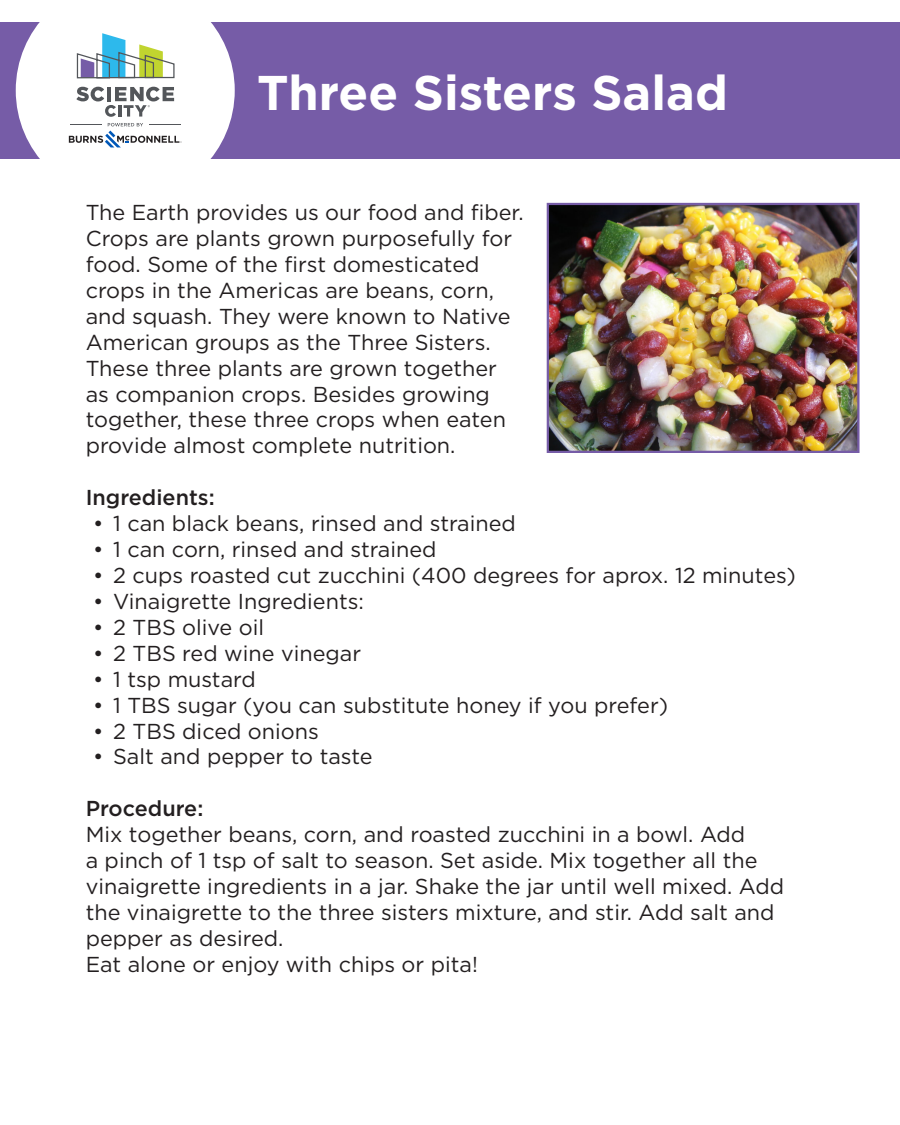
<style>
.page{position:relative;width:900px;height:1125px;background:#fff}
.page>*{position:absolute;margin:0;border:0;box-sizing:border-box;transform-origin:0 0}
.t1{font:700 48.68px "Gotham";color:#fff}
.t2{font:21.6px/26px "Gotham";color:#231f20}
.t3{font:500 21.6px "Gotham";color:#231f20}
</style>
<div class="page">
<div style="left:0;top:22px;width:900px;height:137px;background:#765ca7"></div>
<svg style="left:16px;top:22px;width:219px;height:137px;fill:#fff"></svg>
<svg style="left:69px;top:123px;width:113px;height:24px"></svg>
<hr style="left:70px;top:124px;width:32px;height:1px;background:#53565a">
<hr style="left:149px;top:124px;width:32px;height:1px;background:#53565a">
<svg style="left:76px;top:33px;width:99px;height:46px"></svg>
<svg style="left:76px;top:87px;width:98px;height:30px"></svg>
<img style="left:550px;top:206px;width:307px;height:244px">
<div style="left:547px;top:203px;width:313px;height:250px;border:2px solid #765ca7"></div>
<p class="t1" style="left:257px;top:60px;width:472px">Three Sisters Salad</p>
<p class="t2" style="left:86px;top:199px;width:439px">The Earth provides us our food and fiber.<br>Crops are plants grown purposefully for food. Some of the first domesticated crops in the Americas are beans, corn, and squash. They were known to Native American groups as the Three Sisters.<br>These three plants are grown together as companion crops. Besides growing together, these three crops when eaten provide almost complete nutrition.</p>
<p class="t3" style="left:86px;top:483px;width:131px">Ingredients:</p>
<p class="t2" style="left:93px;top:510px;width:424px">• 1 can black beans, rinsed and strained</p>
<p class="t2" style="left:93px;top:536px;width:345px">• 1 can corn, rinsed and strained</p>
<p class="t2" style="left:93px;top:562px;width:704px">• 2 cups roasted cut zucchini (400 degrees for aprox. 12 minutes)</p>
<p class="t2" style="left:93px;top:588px;width:272px">• Vinaigrette Ingredients:</p>
<p class="t2" style="left:93px;top:614px;width:173px">• 2 TBS olive oil</p>
<p class="t2" style="left:93px;top:640px;width:269px">• 2 TBS red wine vinegar</p>
<p class="t2" style="left:93px;top:666px;width:164px">• 1 tsp mustard</p>
<p class="t2" style="left:93px;top:692px;width:577px">• 1 TBS sugar (you can substitute honey if you prefer)</p>
<p class="t2" style="left:93px;top:717px;width:227px">• 2 TBS diced onions</p>
<p class="t2" style="left:93px;top:743px;width:281px">• Salt and pepper to taste</p>
<p class="t3" style="left:86px;top:795px;width:119px">Procedure:</p>
<p class="t2" style="left:86px;top:821px;width:700px">Mix together beans, corn, and roasted zucchini in a bowl. Add<br>a pinch of 1 tsp of salt to season. Set aside. Mix together all the vinaigrette ingredients in a jar. Shake the jar until well mixed. Add the vinaigrette to the three sisters mixture, and stir. Add salt and pepper as desired.</p>
<p class="t2" style="left:86px;top:951px;width:394px">Eat alone or enjoy with chips or pita!</p>
</div>
